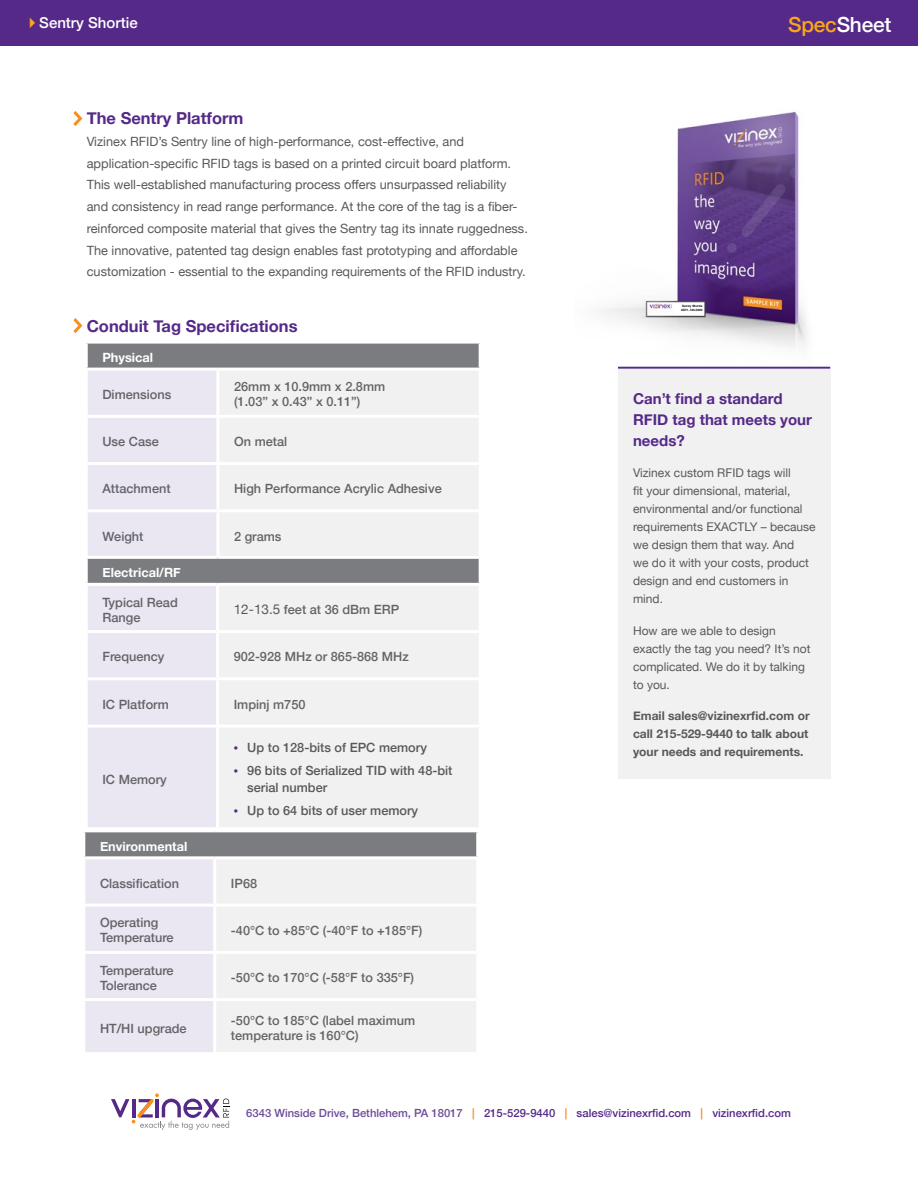
<style>
.page{position:relative;width:918px;height:1188px;background:#fff}
.page>*{position:absolute;margin:0;border:0;box-sizing:border-box;transform-origin:0 0}
.t1{font:500 20.85px "Helvetica Neue";letter-spacing:-.01em;color:#fff}
.t2{font:700 16.5px "Helvetica Neue";color:#552988}
.t3{font:700 15px/21px "Helvetica Neue";color:#552988}
.t4{font:500 15px "Helvetica Neue";color:#fff}
.t5{font:12.75px/21.8px "Helvetica Neue";color:#58595b}
.t6{font:500 12.75px/15px "Helvetica Neue";color:#636466}
.t7{font:500 12.75px/16.5px "Helvetica Neue";color:#58595b}
.t8{font:700 12.75px "Helvetica Neue";color:#fff}
.t9{font:12px/18px "Helvetica Neue";color:#58595b}
.t10{font:700 12px/18px "Helvetica Neue";color:#58595b;text-align:justify}
.t11{font:500 11.25px "Helvetica Neue";color:#552988}
.t12{font:700 3px/4.5px "Helvetica Neue";color:#000;text-align:center}
.s1{color:#faa61a}
.s2{font-weight:400;font-size:13.5px;color:#58595b}
.s3{font-family:"Bliss 2";font-weight:800;color:#552988}
.s4{color:#6d4c99}
.s5{color:#f78f1e}
</style>
<div class="page">
<div style="left:0;top:0;width:918px;height:46px;background:#552988"></div>
<svg style="left:111px;top:1093px;width:118px;height:37px"></svg>
<div style="left:86px;top:342px;width:394px;height:27px;background:#7b7c7f"></div>
<div style="left:88px;top:371px;width:128px;height:185px;background:#eae6f2"></div>
<div style="left:220px;top:371px;width:258px;height:185px;background:#f1f1f2"></div>
<hr style="left:85px;top:341px;width:133px;height:3px;background:#fff">
<hr style="left:85px;top:344px;width:3px;height:24px;background:#fff">
<hr style="left:218px;top:341px;width:264px;height:3px;background:#fff">
<hr style="left:479px;top:344px;width:3px;height:24px;background:#fff">
<hr style="left:85px;top:368px;width:133px;height:3px;background:#fff">
<hr style="left:218px;top:368px;width:264px;height:3px;background:#fff">
<hr style="left:85px;top:415px;width:133px;height:3px;background:#fff">
<hr style="left:218px;top:415px;width:264px;height:3px;background:#fff">
<hr style="left:85px;top:462px;width:133px;height:3px;background:#fff">
<hr style="left:218px;top:462px;width:264px;height:3px;background:#fff">
<hr style="left:85px;top:509px;width:133px;height:3px;background:#fff">
<hr style="left:218px;top:509px;width:264px;height:3px;background:#fff">
<div style="left:86px;top:557px;width:394px;height:27px;background:#7b7c7f"></div>
<div style="left:88px;top:586px;width:128px;height:241px;background:#eae6f2"></div>
<div style="left:219px;top:586px;width:259px;height:241px;background:#f1f1f2"></div>
<hr style="left:85px;top:556px;width:133px;height:3px;background:#fff">
<hr style="left:85px;top:559px;width:3px;height:24px;background:#fff">
<hr style="left:218px;top:556px;width:264px;height:3px;background:#fff">
<hr style="left:479px;top:559px;width:3px;height:24px;background:#fff">
<hr style="left:85px;top:583px;width:133px;height:3px;background:#fff">
<hr style="left:218px;top:583px;width:264px;height:3px;background:#fff">
<hr style="left:85px;top:630px;width:133px;height:3px;background:#fff">
<hr style="left:218px;top:630px;width:264px;height:3px;background:#fff">
<hr style="left:85px;top:677px;width:133px;height:3px;background:#fff">
<hr style="left:218px;top:677px;width:264px;height:3px;background:#fff">
<hr style="left:85px;top:725px;width:133px;height:3px;background:#fff">
<hr style="left:218px;top:725px;width:264px;height:3px;background:#fff">
<div style="left:84px;top:831px;width:394px;height:27px;background:#7b7c7f"></div>
<div style="left:85px;top:859px;width:128px;height:193px;background:#eae6f2"></div>
<div style="left:216px;top:860px;width:260px;height:192px;background:#f1f1f2"></div>
<hr style="left:82px;top:829px;width:133px;height:3px;background:#fff">
<hr style="left:82px;top:832px;width:3px;height:24px;background:#fff">
<hr style="left:215px;top:829px;width:264px;height:3px;background:#fff">
<hr style="left:476px;top:832px;width:3px;height:24px;background:#fff">
<hr style="left:82px;top:856px;width:133px;height:3px;background:#fff">
<hr style="left:215px;top:856px;width:264px;height:3px;background:#fff">
<hr style="left:82px;top:904px;width:133px;height:3px;background:#fff">
<hr style="left:215px;top:904px;width:264px;height:3px;background:#fff">
<hr style="left:82px;top:951px;width:133px;height:3px;background:#fff">
<hr style="left:215px;top:951px;width:264px;height:3px;background:#fff">
<hr style="left:82px;top:998px;width:133px;height:3px;background:#fff">
<hr style="left:215px;top:998px;width:264px;height:3px;background:#fff">
<svg style="left:73px;top:111px;width:9px;height:15px"></svg>
<svg style="left:73px;top:318px;width:9px;height:15px"></svg>
<img style="left:601px;top:111px;width:206px;height:237px">
<div style="left:618px;top:369px;width:212px;height:410px;background:#f1f1f2"></div>
<hr style="left:618px;top:367px;width:212px;height:2px;background:#552988">
<div style="left:675px;top:304px;width:28px;height:9px;background:#fff"></div>
<p class="t4" style="left:24px;top:11px;width:115px"><span class="s1">✔</span>Sentry Shortie</p>
<h1 class="t1" style="left:788px;top:8px;width:105px"><span class="s1">Spec</span>Sheet</h1>
<p class="t2" style="left:87px;top:105px;width:158px">The Sentry Platform</p>
<p class="t5" style="left:87px;top:131px;width:443px">Vizinex RFID’s Sentry line of high-performance, cost-effective, and application-specific RFID tags is based on a printed circuit board platform.<br>This well-established manufacturing process offers unsurpassed reliability and consistency in read range performance. At the core of the tag is a fiber&shy;reinforced composite material that gives the Sentry tag its innate ruggedness.<br>The innovative, patented tag design enables fast prototyping and affordable customization - essential to the expanding requirements of the RFID industry.</p>
<p class="t2" style="left:87px;top:313px;width:212px">Conduit Tag Specifications</p>
<p class="t8" style="left:102px;top:347px;width:52px">Physical</p>
<p class="t6" style="left:102px;top:386px;width:70px">Dimensions</p>
<p class="t6" style="left:234px;top:378px;width:153px">26mm x 10.9mm x 2.8mm (1.03” x 0.43” x 0.11”)</p>
<p class="t6" style="left:102px;top:433px;width:58px">Use Case</p>
<p class="t6" style="left:234px;top:433px;width:55px">On metal</p>
<p class="t6" style="left:102px;top:480px;width:70px">Attachment</p>
<p class="t6" style="left:234px;top:480px;width:209px">High Performance Acrylic Adhesive</p>
<p class="t6" style="left:102px;top:528px;width:43px">Weight</p>
<p class="t6" style="left:234px;top:528px;width:49px">2 grams</p>
<p class="t8" style="left:102px;top:563px;width:80px">Electrical/RF</p>
<p class="t6" style="left:102px;top:594px;width:77px">Typical Read<br>Range</p>
<p class="t6" style="left:234px;top:601px;width:167px"><span class="s2">12-13.5</span> feet at 36 dBm ERP</p>
<p class="t6" style="left:102px;top:648px;width:64px">Frequency</p>
<p class="t6" style="left:234px;top:648px;width:177px">902-928 MHz or 865-868 MHz</p>
<p class="t6" style="left:102px;top:696px;width:68px">IC Platform</p>
<p class="t6" style="left:234px;top:696px;width:73px">Impinj m750</p>
<p class="t6" style="left:102px;top:771px;width:66px">IC Memory</p>
<p class="t7" style="left:234px;top:738px;width:195px"><span class="s3">•</span> Up to 128-bits of EPC memory</p>
<p class="t7" style="left:247px;top:762px;width:207px;text-indent:-14px"><span class="s3">•</span> 96 bits of Serialized TID with 48-bit serial number</p>
<p class="t7" style="left:234px;top:801px;width:186px"><span class="s3">•</span> Up to 64 bits of user memory</p>
<p class="t8" style="left:100px;top:836px;width:89px">Environmental</p>
<p class="t6" style="left:100px;top:875px;width:81px">Classification</p>
<p class="t6" style="left:231px;top:875px;width:28px">IP68</p>
<p class="t6" style="left:100px;top:914px;width:75px">Operating<br>Temperature</p>
<p class="t6" style="left:231px;top:922px;width:193px">-40°C to +85°C (-40°F to +185°F)</p>
<p class="t6" style="left:100px;top:962px;width:75px">Temperature<br>Tolerance</p>
<p class="t6" style="left:231px;top:969px;width:185px">-50°C to 170°C (-58°F to 335°F)</p>
<p class="t6" style="left:100px;top:1020px;width:88px">HT/HI upgrade</p>
<p class="t6" style="left:231px;top:1012px;width:186px">-50°C to 185°C (label maximum temperature is 160°C)</p>
<p class="t12" style="left:681px;top:304px;width:23px">Sentry Shortie<br>AST1-183-0300</p>
<p class="t3" style="left:633px;top:388px;width:180px">Can’t find a standard<br>RFID tag that meets your needs?</p>
<p class="t9" style="left:633px;top:465px;width:184px">Vizinex custom RFID tags will<br>fit your dimensional, material, environmental and/or functional requirements EXACTLY – because we design them that way. And<br>we do it with your costs, product design and end customers in mind.</p>
<p class="t9" style="left:633px;top:622px;width:179px">How are we able to design exactly the tag you need? It’s not complicated. We do it by talking to you.</p>
<p class="t10" style="left:633px;top:707px;width:178px">Email sales@vizinexrfid.com or call 215-529-9440 to talk about your needs and requirements.</p>
<p class="t11" style="left:246px;top:1104px;width:546px"><span class="s4">6343 Winside Drive, Bethlehem, PA 18017</span> <span class="s5">|</span> 215-529-9440 <span class="s5">|</span> sales@vizinexrfid.com <span class="s5">|</span> vizinexrfid.com</p>
</div>
